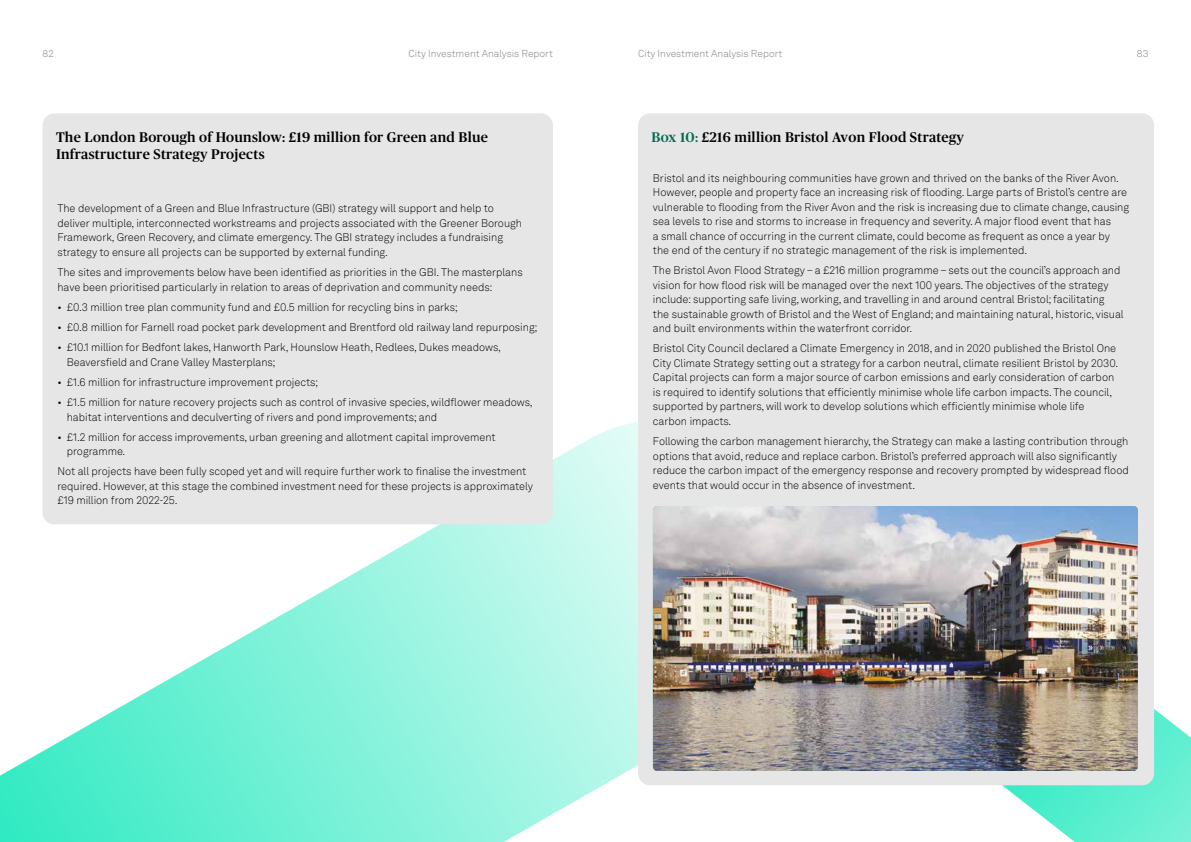
<style>
.page{position:relative;width:1191px;height:842px;background:#fff}
.page>*{position:absolute;margin:0;border:0;box-sizing:border-box;transform-origin:0 0}
.t1{font:500 14px/16.8px "Publico Headline";letter-spacing:.02em;color:#000}
.t2{font:300 11px/14.5px "Akkurat LL";color:#000}
.t3{font:300 10px "Akkurat LL";color:#808080}
.s1{color:#006a52}
</style>
<div class="page">
<svg style="left:0;top:398px;width:647px;height:444px"></svg>
<div style="left:43px;top:113px;width:510px;height:411px;background:#e6e6e6;border-radius:12px"></div>
<svg style="left:1002px;top:709px;width:189px;height:133px"></svg>
<div style="left:638px;top:113px;width:516px;height:672px;background:#e6e6e6;border-radius:12px"></div>
<img style="left:653px;top:506px;width:484px;height:265px">
<p class="t3" style="left:43px;top:46px;width:13px">82</p>
<p class="t3" style="left:408px;top:46px;width:146px">City Investment Analysis Report</p>
<p class="t3" style="left:638px;top:46px;width:146px">City Investment Analysis Report</p>
<p class="t3" style="left:1137px;top:46px;width:13px">83</p>
<p class="t1" style="left:56px;top:128px;width:433px">The London Borough of Hounslow: £19 million for Green and Blue<br>Infrastructure Strategy Projects</p>
<p class="t2" style="left:57px;top:201px;width:466px">The development of a Green and Blue Infrastructure (GBI) strategy will support and help to deliver multiple, interconnected workstreams and projects associated with the Greener Borough Framework, Green Recovery, and climate emergency. The GBI strategy includes a fundraising strategy to ensure all projects can be supported by external funding.</p>
<p class="t2" style="left:57px;top:265px;width:467px">The sites and improvements below have been identified as priorities in the GBI. The masterplans have been prioritised particularly in relation to areas of deprivation and community needs:</p>
<p class="t2" style="left:57px;top:299px;width:402px">• £0.3 million tree plan community fund and £0.5 million for recycling bins in parks;</p>
<p class="t2" style="left:57px;top:320px;width:481px">• £0.8 million for Farnell road pocket park development and Brentford old railway land repurposing;</p>
<p class="t2" style="left:67px;top:340px;width:436px;text-indent:-9px">• £10.1 million for Bedfont lakes, Hanworth Park, Hounslow Heath, Redlees, Dukes meadows,<br>Beaversfield and Crane Valley Masterplans;</p>
<p class="t2" style="left:57px;top:374px;width:262px">• £1.6 million for infrastructure improvement projects;</p>
<p class="t2" style="left:67px;top:395px;width:467px;text-indent:-9px">• £1.5 million for nature recovery projects such as control of invasive species, wildflower meadows, habitat interventions and deculverting of rivers and pond improvements; and</p>
<p class="t2" style="left:67px;top:429px;width:430px;text-indent:-9px">• £1.2 million for access improvements, urban greening and allotment capital improvement programme.</p>
<p class="t2" style="left:57px;top:464px;width:477px">Not all projects have been fully scoped yet and will require further work to finalise the investment required. However, at this stage the combined investment need for these projects is approximately £19 million from 2022-25.</p>
<p class="t1" style="left:651px;top:128px;width:314px"><span class="s1">Box 10:</span> £216 million Bristol Avon Flood Strategy</p>
<p class="t2" style="left:653px;top:170px;width:478px">Bristol and its neighbouring communities have grown and thrived on the banks of the River Avon.<br>However, people and property face an increasing risk of flooding. Large parts of Bristol’s centre are vulnerable to flooding from the River Avon and the risk is increasing due to climate change, causing sea levels to rise and storms to increase in frequency and severity. A major flood event that has<br>a small chance of occurring in the current climate, could become as frequent as once a year by<br>the end of the century if no strategic management of the risk is implemented.</p>
<p class="t2" style="left:653px;top:263px;width:472px">The Bristol Avon Flood Strategy – a £216 million programme – sets out the council’s approach and vision for how flood risk will be managed over the next 100 years. The objectives of the strategy include: supporting safe living, working, and travelling in and around central Bristol; facilitating the sustainable growth of Bristol and the West of England; and maintaining natural, historic, visual and built environments within the waterfront corridor.</p>
<p class="t2" style="left:653px;top:341px;width:467px">Bristol City Council declared a Climate Emergency in 2018, and in 2020 published the Bristol One City Climate Strategy setting out a strategy for a carbon neutral, climate resilient Bristol by 2030.<br>Capital projects can form a major source of carbon emissions and early consideration of carbon is required to identify solutions that efficiently minimise whole life carbon impacts. The council, supported by partners, will work to develop solutions which efficiently minimise whole life carbon impacts.</p>
<p class="t2" style="left:653px;top:434px;width:477px">Following the carbon management hierarchy, the Strategy can make a lasting contribution through options that avoid, reduce and replace carbon. Bristol’s preferred approach will also significantly reduce the carbon impact of the emergency response and recovery prompted by widespread flood events that would occur in the absence of investment.</p>
</div>
